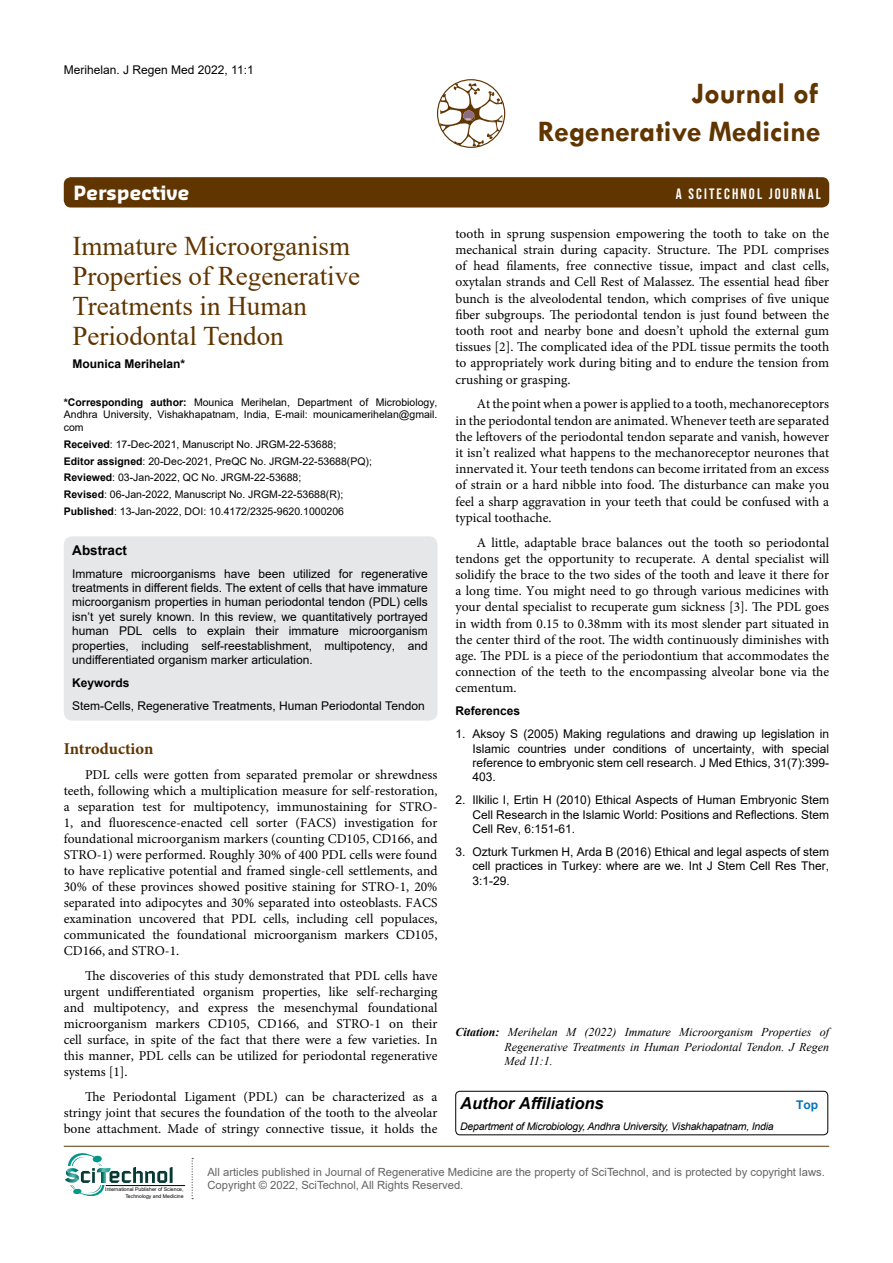
<style>
.page{position:relative;width:893px;height:1263px;background:#fff}
.page>*{position:absolute;margin:0;border:0;box-sizing:border-box;transform-origin:0 0}
.t1{font:700 30px/37.5px "Tw Cen";color:#603500;text-align:right}
.t2{font:27px/30px "Times New Roman";color:#603500}
.t3{font:700 19.2px "Sansa";color:#fff}
.t4{font:italic 700 16.5px "Arial";color:#000}
.t5{font:700 16.5px "Minion Pro";letter-spacing:-.005em;color:#603500}
.t6{font:15px "Bebas Neue";letter-spacing:.14em;color:#fff}
.t7{font:13.5px/16.2px "Minion Pro";color:#000;text-align:justify}
.t8{font:700 13.5px "Arial";color:#000}
.t9{font:12px/14.4px "Arial";color:#000;text-align:justify}
.t10{font:italic 12px/14.4px "Times New Roman";color:#000;text-align:justify}
.t11{font:700 12px "Arial";color:#000}
.t12{font:700 12px "Arial";color:#0072bc}
.t13{font:11.25px/13.5px "Arial";color:#636466}
.t14{font:10.5px/16.8px "Arial";color:#000;text-align:justify}
.t15{font:italic 10.5px "Arial";letter-spacing:-.02em;color:#000}
.t16{font:5.1px/6.1px "Arial";color:#000;text-align:right}
.s1{font-weight:700}
</style>
<div class="page">
<div style="left:64px;top:177px;width:765px;height:30px;background:#603500;border-radius:7px"></div>
<hr style="left:64px;top:1146px;width:765px;height:1px;background:#603500">
<svg style="left:440px;top:83px;width:63px;height:64px"></svg>
<div style="left:437px;top:79px;width:68px;height:69px;border:1px solid #603500;border-radius:50%"></div>
<hr style="left:106px;top:1185px;width:79px;height:1px;background:#000">
<svg style="left:192px;top:1158px;width:1px;height:41px"></svg>
<svg style="left:65px;top:1153px;width:108px;height:43px"></svg>
<div style="left:64px;top:536px;width:373px;height:185px;background:#e6e7e8;border-radius:9px"></div>
<div style="left:455px;top:1091px;width:373px;height:44px;border:1px solid #000;border-radius:4px"></div>
<p class="t9" style="left:64px;top:63px;width:191px">Merihelan. J Regen Med 2022, 11:1</p>
<h1 class="t1" style="left:538px;top:74px;width:284px">Journal of<br>Regenerative Medicine</h1>
<h3 class="t3" style="left:74px;top:181px;width:117px">Perspective</h3>
<p class="t6" style="left:676px;top:185px;width:147px">A SCITECHNOL JOURNAL</p>
<h2 class="t2" style="left:72px;top:230px;width:289px">Immature Microorganism<br>Properties of Regenerative<br>Treatments in Human<br>Periodontal Tendon</h2>
<p class="t11" style="left:72px;top:355px;width:114px">Mounica Merihelan*</p>
<p class="t14" style="left:64px;top:396px;width:375px;line-height:12.6px"><span class="s1">*Corresponding author:</span> Mounica Merihelan, Department of Microbiology, Andhra University, Vishakhapatnam, India, E-mail: mounicamerihelan@gmail. com</p>
<p class="t14" style="left:64px;top:435px;width:310px;text-align:left"><span class="s1">Received</span>: 17-Dec-2021, Manuscript No. JRGM-22-53688;<br><span class="s1">Editor assigned</span>: 20-Dec-2021, PreQC No. JRGM-22-53688(PQ); <span class="s1">Reviewed</span>: 03-Jan-2022, QC No. JRGM-22-53688;<br><span class="s1">Revised</span>: 06-Jan-2022, Manuscript No. JRGM-22-53688(R); <span class="s1">Published</span>: 13-Jan-2022, DOI: 10.4172/2325-9620.1000206</p>
<p class="t8" style="left:72px;top:540px;width:56px">Abstract</p>
<p class="t9" style="left:72px;top:566px;width:357px">Immature microorganisms have been utilized for regenerative treatments in different fields. The extent of cells that have immature microorganism properties in human periodontal tendon (PDL) cells isn’t yet surely known. In this review, we quantitatively portrayed human PDL cells to explain their immature microorganism properties, including self-reestablishment, multipotency, and undifferentiated organism marker articulation.</p>
<p class="t11" style="left:72px;top:674px;width:59px">Keywords</p>
<p class="t9" style="left:72px;top:698px;width:354px">Stem-Cells, Regenerative Treatments, Human Periodontal Tendon</p>
<p class="t5" style="left:64px;top:737px;width:91px">Introduction</p>
<p class="t7" style="left:64px;top:766px;width:375px;text-indent:21px">PDL cells were gotten from separated premolar or shrewdness teeth, following which a multiplication measure for self-restoration, a separation test for multipotency, immunostaining for STRO-1, and fluorescence-enacted cell sorter (FACS) investigation for foundational microorganism markers (counting CD105, CD166, and STRO-1) were performed. Roughly 30% of 400 PDL cells were found to have replicative potential and framed single-cell settlements, and 30% of these provinces showed positive staining for STRO-1, 20% separated into adipocytes and 30% separated into osteoblasts. FACS examination uncovered that PDL cells, including cell populaces, communicated the foundational microorganism markers CD105, CD166, and STRO-1.</p>
<p class="t7" style="left:64px;top:967px;width:375px;text-indent:21px">The discoveries of this study demonstrated that PDL cells have urgent undifferentiated organism properties, like self-recharging and multipotency, and express the mesenchymal foundational microorganism markers CD105, CD166, and STRO-1 on their cell surface, in spite of the fact that there were a few varieties. In this manner, PDL cells can be utilized for periodontal regenerative systems [1].</p>
<p class="t7" style="left:64px;top:1088px;width:375px;text-indent:21px">The Periodontal Ligament (PDL) can be characterized as a stringy joint that secures the foundation of the tooth to the alveolar bone attachment. Made of stringy connective tissue, it holds the</p>
<p class="t7" style="left:455px;top:225px;width:375px">tooth in sprung suspension empowering the tooth to take on the mechanical strain during capacity. Structure. The PDL comprises of head filaments, free connective tissue, impact and clast cells, oxytalan strands and Cell Rest of Malassez. The essential head fiber bunch is the alveolodental tendon, which comprises of five unique fiber subgroups. The periodontal tendon is just found between the tooth root and nearby bone and doesn’t uphold the external gum tissues [2]. The complicated idea of the PDL tissue permits the tooth to appropriately work during biting and to endure the tension from crushing or grasping.</p>
<p class="t7" style="left:455px;top:396px;width:375px;text-indent:21px">At the point when a power is applied to a tooth, mechanoreceptors in the periodontal tendon are animated. Whenever teeth are separated the leftovers of the periodontal tendon separate and vanish, however it isn’t realized what happens to the mechanoreceptor neurones that innervated it. Your teeth tendons can become irritated from an excess of strain or a hard nibble into food. The disturbance can make you feel a sharp aggravation in your teeth that could be confused with a typical toothache.</p>
<p class="t7" style="left:455px;top:534px;width:375px;text-indent:21px">A little, adaptable brace balances out the tooth so periodontal tendons get the opportunity to recuperate. A dental specialist will solidify the brace to the two sides of the tooth and leave it there for a long time. You might need to go through various medicines with your dental specialist to recuperate gum sickness [3]. The PDL goes in width from 0.15 to 0.38mm with its most slender part situated in the center third of the root. The width continuously diminishes with age. The PDL is a piece of the periodontium that accommodates the connection of the teeth to the encompassing alveolar bone via the cementum.</p>
<p class="t11" style="left:455px;top:702px;width:66px">References</p>
<p class="t9" style="left:472px;top:727px;width:358px;text-indent:-17px">1. Aksoy S (2005) Making regulations and drawing up legislation in Islamic countries under conditions of uncertainty, with special reference to embryonic stem cell research. J Med Ethics, 31(7):399- 403.</p>
<p class="t9" style="left:472px;top:793px;width:358px;text-indent:-17px">2. Ilkilic I, Ertin H (2010) Ethical Aspects of Human Embryonic Stem Cell Research in the Islamic World: Positions and Reflections. Stem Cell Rev, 6:151-61.</p>
<p class="t9" style="left:472px;top:844px;width:358px;text-indent:-17px">3. Ozturk Turkmen H, Arda B (2016) Ethical and legal aspects of stem cell practices in Turkey: where are we. Int J Stem Cell Res Ther, 3:1-29.</p>
<p class="t10" style="left:504px;top:1025px;width:326px;text-indent:-49px"><span class="s1">Citation:</span> Merihelan M (2022) Immature Microorganism Properties of Regenerative Treatments in Human Periodontal Tendon. J Regen Med 11:1.</p>
<p class="t4" style="left:460px;top:1092px;width:145px">Author Affiliations</p>
<p class="t12" style="left:796px;top:1096px;width:23px">Top</p>
<p class="t15" style="left:460px;top:1120px;width:315px">Department of Microbiology, Andhra University, Vishakhapatnam, India</p>
<p class="t16" style="left:105px;top:1186px;width:80px">International Publisher of Science,<br>Technology and Medicine</p>
<p class="t13" style="left:207px;top:1165px;width:619px">All articles published in Journal of Regenerative Medicine are the property of SciTechnol, and is protected by copyright laws.<br>Copyright © 2022, SciTechnol, All Rights Reserved.</p>
</div>
